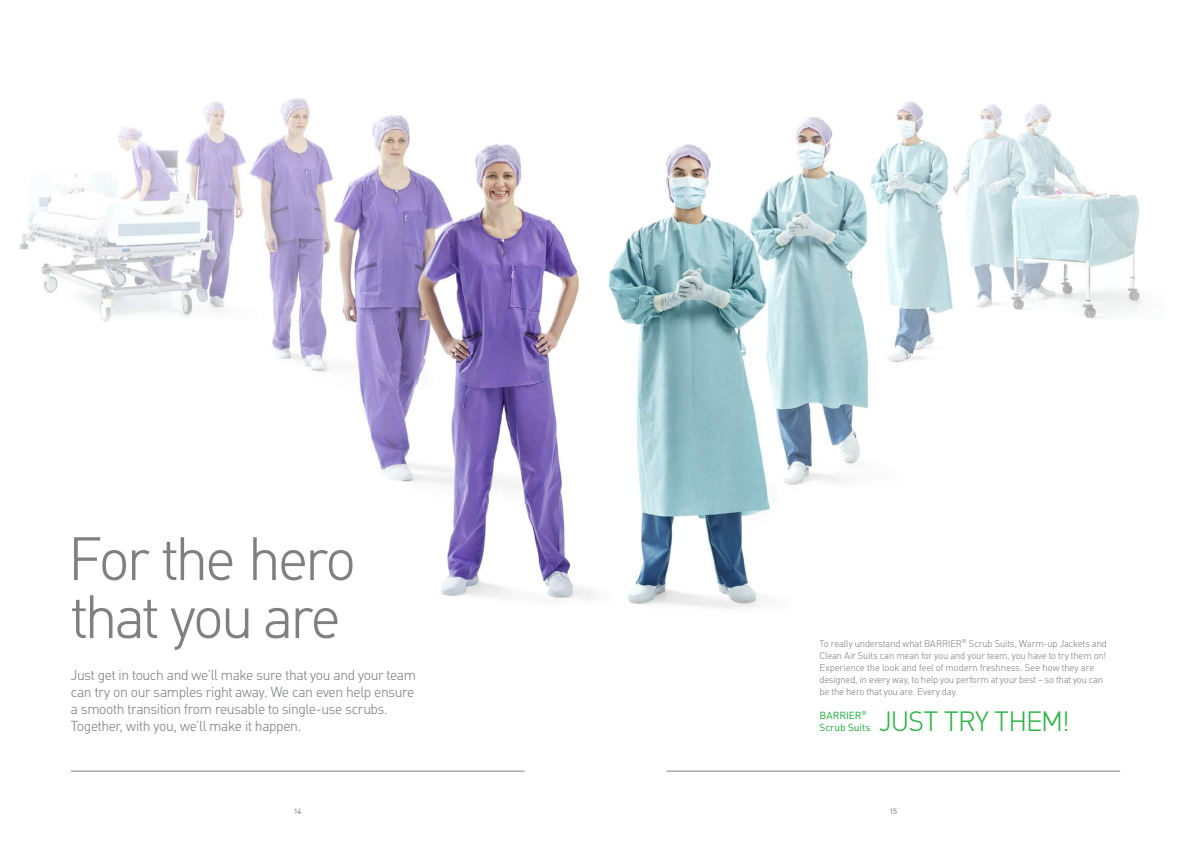
<style>
.page{position:relative;width:1191px;height:842px;background:#fff}
.page>*{position:absolute;margin:0;border:0;box-sizing:border-box;transform-origin:0 0}
.t1{font:300 59px/58px "MHC Din";letter-spacing:-.045em;color:#808083}
.t2{font:300 27px "MHC Din";letter-spacing:-.025em;color:#34b44d}
.t3{font:300 14px/17px "MHC Din";letter-spacing:-.025em;color:#808285}
.t4{font:10px/12.7px "MHC Din";letter-spacing:-.005em;color:#34b44d}
.t5{font:300 9.5px/12px "MHC Din";letter-spacing:-.01em;color:#808285}
.t6{font:7.5px "MHC Din";color:#808285}
.s1{font-size:9.2px}
</style>
<div class="page">
<hr style="left:666px;top:771px;width:454px;height:1px;background:#808285">
<hr style="left:71px;top:771px;width:453px;height:1px;background:#808285">
<img style="left:19px;top:98px;width:1123px;height:511px">
<p class="t1" style="left:68px;top:531px;width:289px">For the hero that you are</p>
<p class="t3" style="left:71px;top:667px;width:347px">Just get in touch and we’ll make sure that you and your team can try on our samples right away. We can even help ensure a smooth transition from reusable to single-use scrubs.<br>Together, with you, we’ll make it happen.</p>
<p class="t5" style="left:819px;top:637px;width:289px">To really understand what <span class="s1">BARRIER</span><sup>®</sup> Scrub Suits, Warm-up Jackets and Clean Air Suits can mean for you and your team, you have to try them on!<br>Experience the look and feel of modern freshness. See how they are designed, in every way, to help you perform at your best – so that you can be the hero that you are. Every day.</p>
<p class="t4" style="left:819px;top:709px;width:53px">BARRIER<sup>®<br></sup>Scrub Suits</p>
<p class="t2" style="left:879px;top:707px;width:192px">JUST TRY THEM!</p>
<p class="t6" style="left:294px;top:806px;width:9px">14</p>
<p class="t6" style="left:889px;top:806px;width:9px">15</p>
</div>
